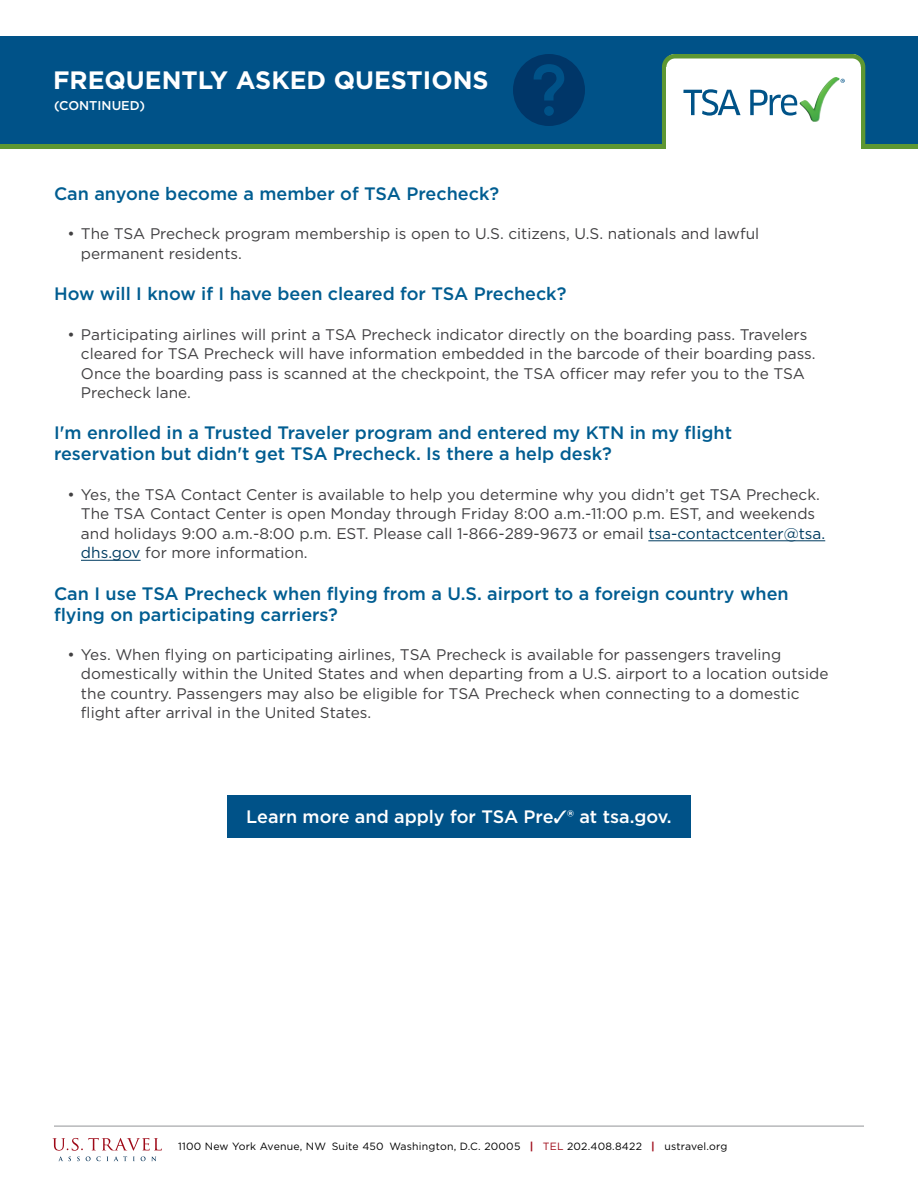
<style>
.page{position:relative;width:918px;height:1188px;background:#fff}
.page>*{position:absolute;margin:0;border:0;box-sizing:border-box;transform-origin:0 0}
.t1{font:700 25.2px "Gotham";color:#fff}
.t2{font:500 18px/21px "Gotham";color:#005d91}
.t3{font:500 18px "Gotham";color:#fff}
.t4{font:15.3px/19.5px "Gotham";color:#414042}
.t5{font:500 12.75px "Gotham";color:#fff}
.t6{font:10.5px "Gotham";letter-spacing:.02em;color:#000}
.s1{color:#003c61}
.s2{font-weight:700;color:#9e0917}
.s3{color:#9e0917}
</style>
<div class="page">
<div style="left:0;top:36px;width:918px;height:16px;background:#005288"></div>
<hr style="left:54px;top:1126px;width:810px;height:1px;background:#939598">
<svg style="left:52px;top:1138px;width:110px;height:23px"></svg>
<svg style="left:0;top:52px;width:918px;height:97px;background:#0d5b84"></svg>
<div style="left:666px;top:68px;width:195px;height:82px;background:#fff"></div>
<svg style="left:683px;top:89px;width:58px;height:27px"></svg>
<svg style="left:750px;top:90px;width:47px;height:26px"></svg>
<svg style="left:830px;top:77px;width:15px;height:6px"></svg>
<hr style="left:648px;top:541px;width:177px;height:1px;background:#003c61">
<hr style="left:81px;top:560px;width:60px;height:1px;background:#003c61">
<svg style="left:513px;top:54px;width:72px;height:72px;background:#003f72"></svg>
<div style="left:227px;top:795px;width:464px;height:43px;background:#005288"></div>
<h1 class="t1" style="left:53px;top:64px;width:437px">FREQUENTLY ASKED QUESTIONS</h1>
<p class="t5" style="left:54px;top:98px;width:93px">(CONTINUED)</p>
<p class="t2" style="left:54px;top:183px;width:447px">Can anyone become a member of TSA Precheck?</p>
<p class="t4" style="left:81px;top:224px;width:680px;text-indent:-13px">• The TSA Precheck program membership is open to U.S. citizens, U.S. nationals and lawful permanent residents.</p>
<p class="t2" style="left:54px;top:283px;width:514px">How will I know if I have been cleared for TSA Precheck?</p>
<p class="t4" style="left:81px;top:324px;width:736px;text-indent:-13px">• Participating airlines will print a TSA Precheck indicator directly on the boarding pass. Travelers cleared for TSA Precheck will have information embedded in the barcode of their boarding pass.<br>Once the boarding pass is scanned at the checkpoint, the TSA officer may refer you to the TSA Precheck lane.</p>
<p class="t2" style="left:54px;top:422px;width:680px">I'm enrolled in a Trusted Traveler program and entered my KTN in my flight reservation but didn't get TSA Precheck. Is there a help desk?</p>
<p class="t4" style="left:81px;top:484px;width:746px;text-indent:-13px">• Yes, the TSA Contact Center is available to help you determine why you didn’t get TSA Precheck.<br>The TSA Contact Center is open Monday through Friday 8:00 a.m.-11:00 p.m. EST, and weekends and holidays 9:00 a.m.-8:00 p.m. EST. Please call 1-866-289-9673 or email <span class="s1">tsa-contactcenter@tsa. dhs.gov</span> for more information.</p>
<p class="t2" style="left:54px;top:583px;width:736px">Can I use TSA Precheck when flying from a U.S. airport to a foreign country when flying on participating carriers?</p>
<p class="t4" style="left:81px;top:644px;width:749px;text-indent:-13px">• Yes. When flying on participating airlines, TSA Precheck is available for passengers traveling domestically within the United States and when departing from a U.S. airport to a location outside the country. Passengers may also be eligible for TSA Precheck when connecting to a domestic flight after arrival in the United States.</p>
<p class="t3" style="left:246px;top:804px;width:427px">Learn more and apply for TSA Pre✓® at tsa.gov.</p>
<p class="t6" style="left:178px;top:1140px;width:551px">1100 New York Avenue, NW Suite 450 Washington, D.C. 20005 <span class="s2">|</span> <span class="s3">TEL</span> 202.408.8422 <span class="s2">|</span> ustravel.org</p>
</div>
